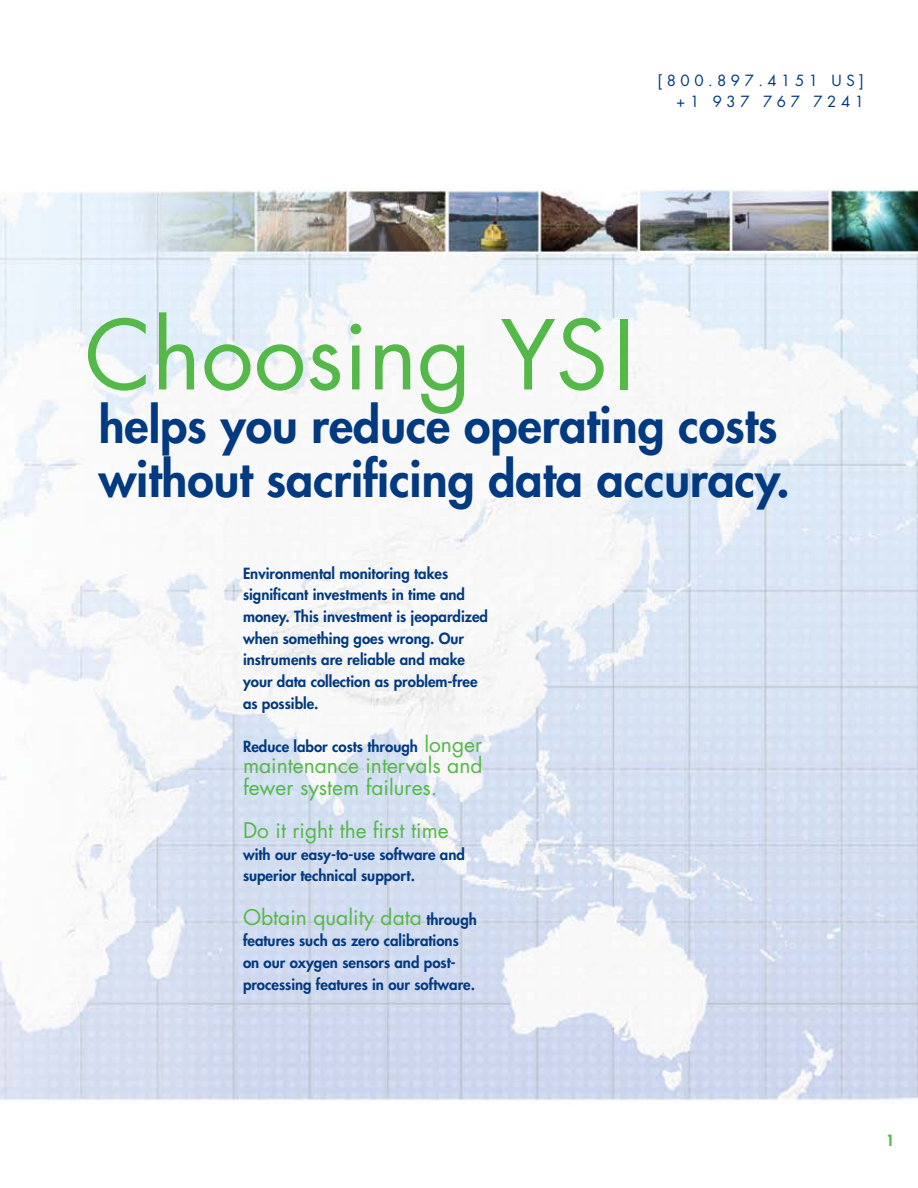
<style>
.page{position:relative;width:918px;height:1188px;background:#fff}
.page>*{position:absolute;margin:0;border:0;box-sizing:border-box;transform-origin:0 0}
.t1{font:93.45px "Futura";color:#54b948}
.t2{font:800 48px/54px "Futura";color:#013a81}
.t3{font:21px/21.6px "Futura";color:#54b948}
.t4{font:800 15px/21.6px "Futura";color:#013a81}
.t5{font:15px/21px "Futura";letter-spacing:.3em;color:#013a81;text-align:right}
.t6{font:800 15px "Futura";color:#54b948}
.s1{font-weight:400;font-size:21px;color:#54b948}
.s2{font-weight:800;font-size:15px;color:#013a81}
</style>
<div class="page">
<img style="left:0;top:188px;width:918px;height:913px">
<p class="t5" style="left:658px;top:70px;width:208px">[800.897.4151 US] +1 937 767 7241</p>
<h1 class="t1" style="left:85px;top:291px;width:552px">Choosing YSI</h1>
<h2 class="t2" style="left:99px;top:399px;width:693px">helps you reduce operating costs without sacrificing data accuracy.</h2>
<p class="t4" style="left:243px;top:563px;width:247px">Environmental monitoring takes significant investments in time and money. This investment is jeopardized when something goes wrong. Our instruments are reliable and make your data collection as problem-free as possible.</p>
<p class="t4" style="left:243px;top:735px;width:241px">Reduce labor costs through <span class="s1">longer</span></p>
<h3 class="t3" style="left:243px;top:755px;width:241px">maintenance intervals and fewer system failures.</h3>
<h3 class="t3" style="left:243px;top:819px;width:207px">Do it right the first time</h3>
<p class="t4" style="left:243px;top:844px;width:224px">with our easy-to-use software and superior technical support.</p>
<h3 class="t3" style="left:243px;top:906px;width:235px">Obtain quality data <span class="s2">through</span></h3>
<p class="t4" style="left:243px;top:930px;width:234px">features such as zero calibrations on our oxygen sensors and post&shy;processing features in our software.</p>
<p class="t6" style="left:886px;top:1131px;width:10px">1</p>
</div>
